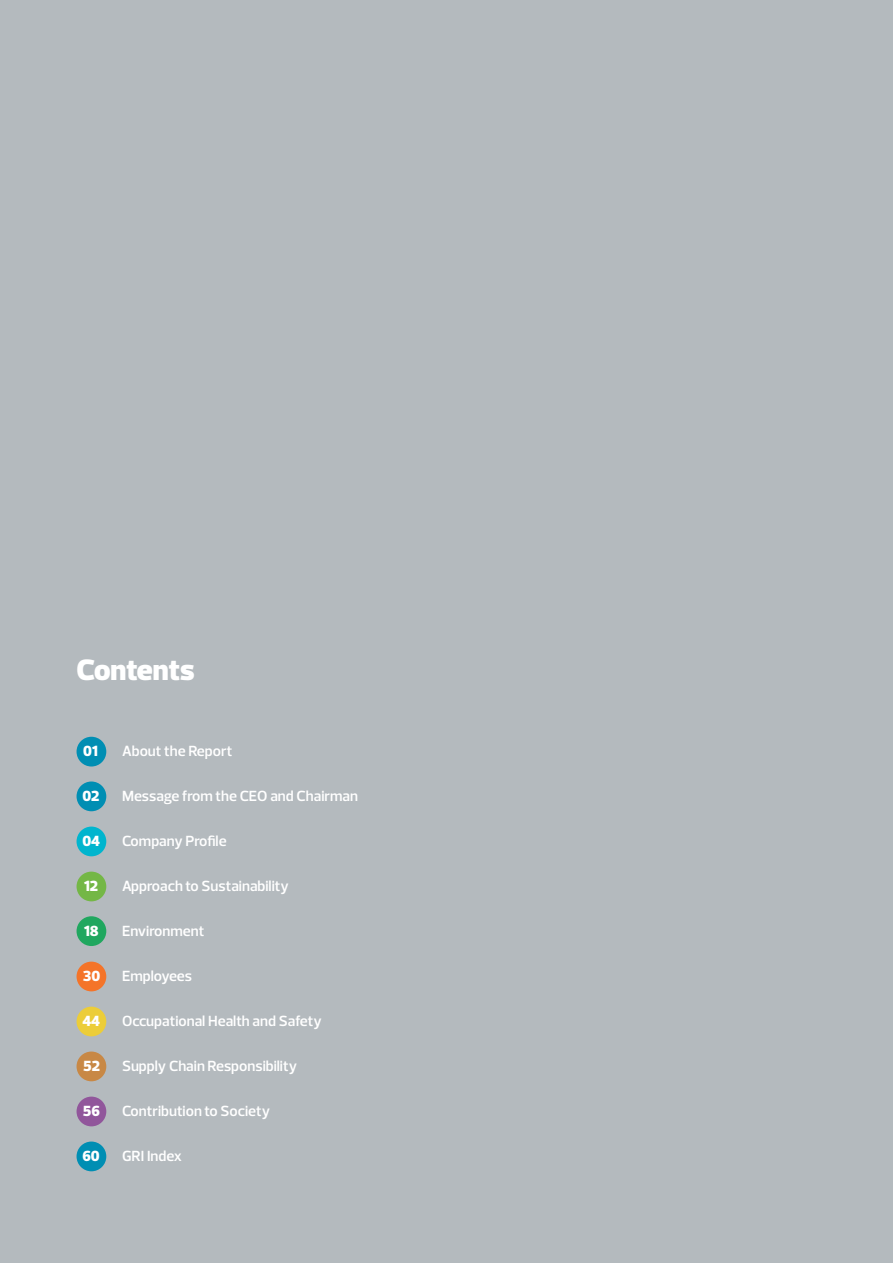
<style>
.page{position:relative;width:893px;height:1263px;background:#b4babe}
.page>*{position:absolute;margin:0;border:0;box-sizing:border-box;transform-origin:0 0}
.t1{font:900 30px "Prelo";color:#fff}
.t2{font:600 15px "Prelo";color:#fff}
.t3{font:900 15px "Prelo";color:#fff}
</style>
<div class="page">
<div style="left:77px;top:737px;width:29px;height:29px;background:#008eb3;border-radius:50%"></div>
<div style="left:77px;top:781px;width:29px;height:30px;background:#008eb3;border-radius:50%"></div>
<div style="left:77px;top:826px;width:29px;height:30px;background:#00b5ce;border-radius:50%"></div>
<div style="left:77px;top:872px;width:29px;height:29px;background:#74b746;border-radius:50%"></div>
<div style="left:77px;top:916px;width:29px;height:30px;background:#20a75f;border-radius:50%"></div>
<div style="left:77px;top:962px;width:29px;height:29px;background:#f47429;border-radius:50%"></div>
<div style="left:77px;top:1007px;width:29px;height:29px;background:#eccd39;border-radius:50%"></div>
<div style="left:77px;top:1051px;width:29px;height:30px;background:#c88845;border-radius:50%"></div>
<div style="left:77px;top:1096px;width:29px;height:30px;background:#91569b;border-radius:50%"></div>
<div style="left:77px;top:1141px;width:29px;height:30px;background:#008eb3;border-radius:50%"></div>
<h1 class="t1" style="left:77px;top:651px;width:119px">Contents</h1>
<p class="t3" style="left:83px;top:742px;width:16px">01</p>
<p class="t2" style="left:122px;top:742px;width:112px">About the Report</p>
<p class="t3" style="left:82px;top:787px;width:19px">02</p>
<p class="t2" style="left:122px;top:787px;width:237px">Message from the CEO and Chairman</p>
<p class="t3" style="left:82px;top:832px;width:19px">04</p>
<p class="t2" style="left:122px;top:832px;width:106px">Company Profile</p>
<p class="t3" style="left:84px;top:877px;width:16px">12</p>
<p class="t2" style="left:122px;top:877px;width:168px">Approach to Sustainability</p>
<p class="t3" style="left:84px;top:922px;width:16px">18</p>
<p class="t2" style="left:122px;top:922px;width:84px">Environment</p>
<p class="t3" style="left:83px;top:967px;width:19px">30</p>
<p class="t2" style="left:122px;top:967px;width:72px">Employees</p>
<p class="t3" style="left:82px;top:1012px;width:19px">44</p>
<p class="t2" style="left:122px;top:1012px;width:201px">Occupational Health and Safety</p>
<p class="t3" style="left:83px;top:1057px;width:18px">52</p>
<p class="t2" style="left:122px;top:1057px;width:177px">Supply Chain Responsibility</p>
<p class="t3" style="left:83px;top:1102px;width:19px">56</p>
<p class="t2" style="left:122px;top:1102px;width:150px">Contribution to Society</p>
<p class="t3" style="left:82px;top:1147px;width:19px">60</p>
<p class="t2" style="left:122px;top:1147px;width:62px">GRI Index</p>
</div>
